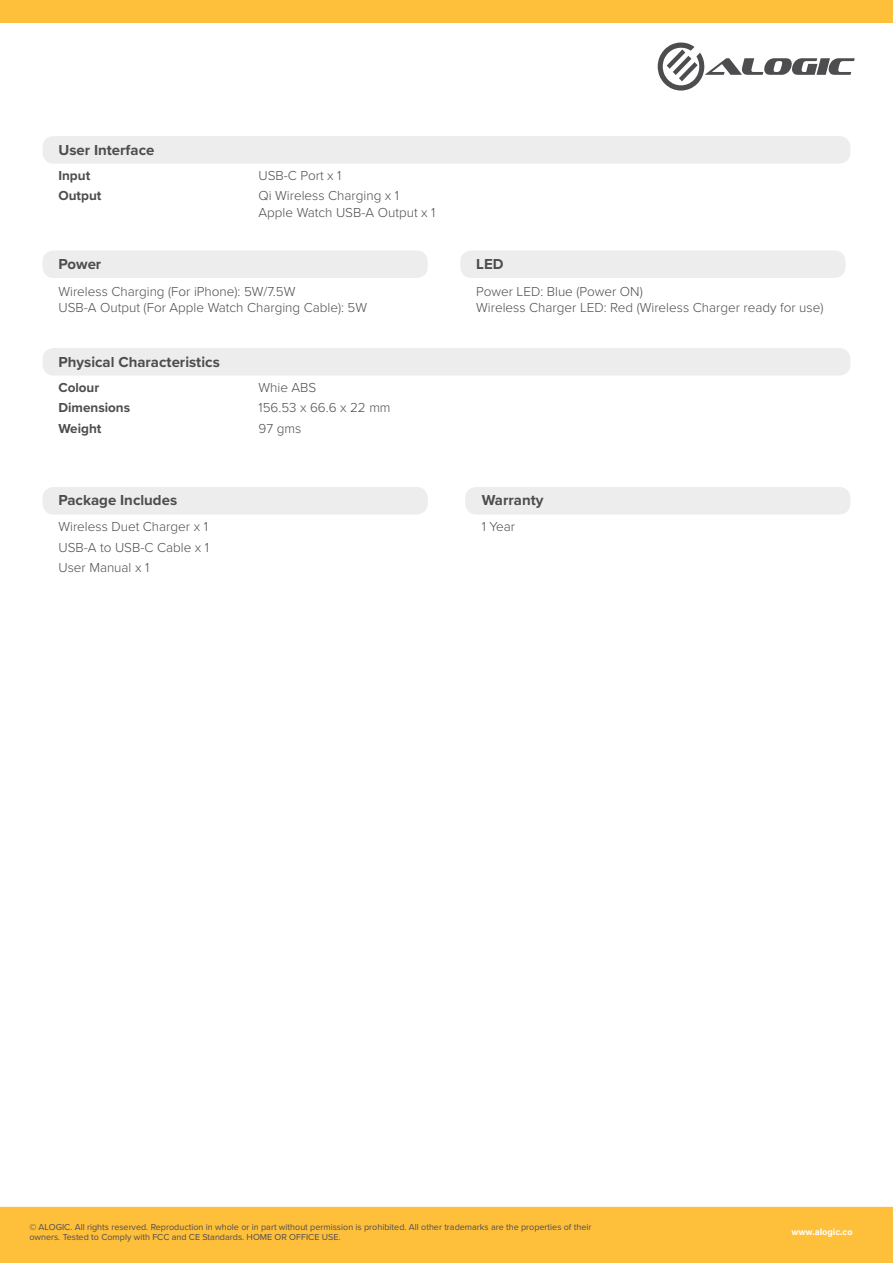
<style>
.page{position:relative;width:893px;height:1263px;background:#fff}
.page>*{position:absolute;margin:0;border:0;box-sizing:border-box;transform-origin:0 0}
.t1{font:700 15px "Proxima Nova";color:#4d4d4f}
.t2{font:300 13.5px/20.5px "Proxima Nova";color:#4d4d4f}
.t3{font:700 13.5px/20.5px "Proxima Nova";color:#4d4d4f}
.t4{font:9px/10.8px "Proxima Nova";color:#4d4d4f}
.t5{font:700 9px "Acumin Pro";color:#fff}
</style>
<div class="page">
<div style="left:0;top:1207px;width:893px;height:56px;background:#febf3b"></div>
<div style="left:0;top:0;width:893px;height:22px;background:#febf3b"></div>
<div style="left:43px;top:137px;width:807px;height:26px;background:#ededee;border-radius:10px"></div>
<div style="left:43px;top:136px;width:807px;height:28px;border:2px solid #ededee;border-radius:10px"></div>
<div style="left:43px;top:349px;width:807px;height:26px;background:#ededee;border-radius:10px"></div>
<div style="left:43px;top:348px;width:807px;height:28px;border:2px solid #ededee;border-radius:10px"></div>
<div style="left:43px;top:251px;width:384px;height:26px;background:#ededee;border-radius:10px"></div>
<div style="left:43px;top:250px;width:385px;height:28px;border:2px solid #ededee;border-radius:10px"></div>
<div style="left:461px;top:251px;width:384px;height:26px;background:#ededee;border-radius:10px"></div>
<div style="left:460px;top:250px;width:385px;height:28px;border:2px solid #ededee;border-radius:10px"></div>
<div style="left:43px;top:488px;width:384px;height:26px;background:#ededee;border-radius:10px"></div>
<div style="left:43px;top:487px;width:385px;height:27px;border:2px solid #ededee;border-radius:10px"></div>
<div style="left:466px;top:488px;width:384px;height:26px;background:#ededee;border-radius:10px"></div>
<div style="left:465px;top:487px;width:385px;height:27px;border:2px solid #ededee;border-radius:10px"></div>
<svg style="left:658px;top:42px;width:197px;height:49px"></svg>
<p class="t1" style="left:58px;top:139px;width:98px">User Interface</p>
<p class="t3" style="left:58px;top:165px;width:44px">Input<br>Output</p>
<p class="t2" style="left:259px;top:164px;width:142px">USB-C Port x 1<br>Qi Wireless Charging x 1</p>
<p class="t2" style="left:259px;top:201px;width:178px">Apple Watch USB-A Output x 1</p>
<p class="t1" style="left:58px;top:253px;width:44px">Power</p>
<p class="t1" style="left:476px;top:253px;width:29px">LED</p>
<p class="t2" style="left:58px;top:283px;width:310px;line-height:16.2px">Wireless Charging (For iPhone): 5W/7.5W<br>USB-A Output (For Apple Watch Charging Cable): 5W</p>
<p class="t2" style="left:476px;top:283px;width:349px;line-height:16.2px">Power LED: Blue (Power ON)<br>Wireless Charger LED: Red (Wireless Charger ready for use)</p>
<p class="t1" style="left:58px;top:351px;width:163px">Physical Characteristics</p>
<p class="t3" style="left:58px;top:377px;width:73px">Colour<br>Dimensions<br>Weight</p>
<p class="t2" style="left:259px;top:376px;width:134px">Whie ABS<br>156.53 x 66.6 x 22 mm<br>97 gms</p>
<p class="t1" style="left:58px;top:489px;width:120px">Package Includes</p>
<p class="t1" style="left:482px;top:489px;width:63px">Warranty</p>
<p class="t2" style="left:58px;top:516px;width:152px;text-align:justify">Wireless Duet Charger x 1<br>USB-A to USB-C Cable x 1<br>User Manual x 1</p>
<p class="t2" style="left:482px;top:516px;width:35px">1 Year</p>
<p class="t4" style="left:29px;top:1221px;width:564px">© ALOGIC. All rights reserved. Reproduction in whole or in part without permission is prohibited. All other trademarks are the properties of their owners. Tested to Comply with FCC and CE Standards. HOME OR OFFICE USE.</p>
<p class="t5" style="left:791px;top:1225px;width:63px">www.alogic.co</p>
</div>
